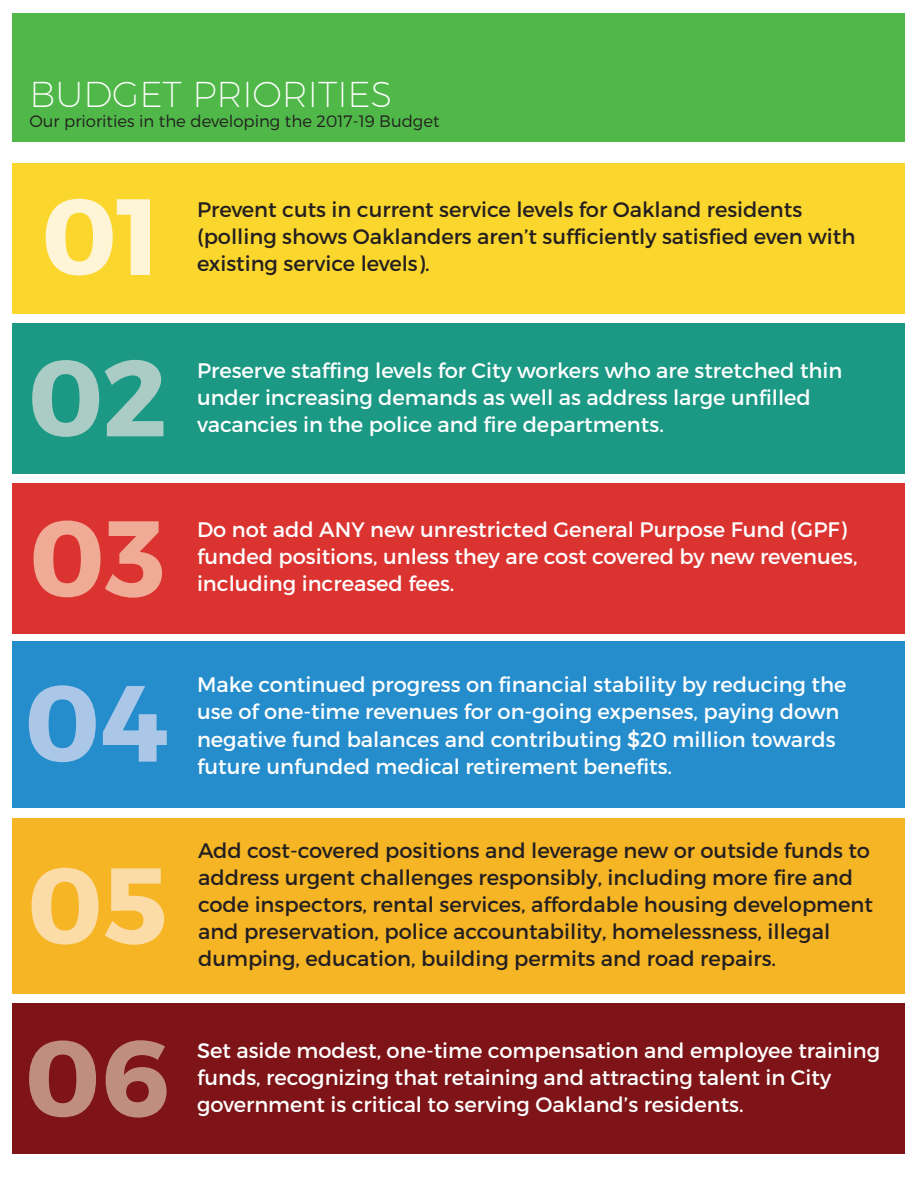
<style>
.page{position:relative;width:918px;height:1188px;background:#fff}
.page>*{position:absolute;margin:0;border:0;box-sizing:border-box;transform-origin:0 0}
.t1{font:200 36px "Montserrat";color:#fff}
.t2{font:21px/27px "Montserrat";color:#fff}
.t3{font:21px/27px "Montserrat";color:#231f20}
.t4{font:300 16.5px "Montserrat";color:#231f20}
</style>
<div class="page">
<div style="left:13px;top:818px;width:892px;height:176px;background:#f6b525"></div>
<div style="left:13px;top:163px;width:892px;height:151px;background:#fbd62d"></div>
<div style="left:13px;top:323px;width:892px;height:151px;background:#1b9985"></div>
<div style="left:13px;top:483px;width:892px;height:150px;background:#db3330"></div>
<div style="left:13px;top:642px;width:892px;height:166px;background:#258dcc"></div>
<div style="left:13px;top:1003px;width:892px;height:150px;background:#7e1417"></div>
<div style="left:13px;top:13px;width:892px;height:129px;background:#4fb848"></div>
<svg style="left:46px;top:199px;width:104px;height:77px"></svg>
<svg style="left:32px;top:360px;width:67px;height:77px"></svg>
<svg style="left:105px;top:360px;width:58px;height:76px"></svg>
<svg style="left:34px;top:521px;width:128px;height:77px"></svg>
<svg style="left:29px;top:685px;width:67px;height:77px"></svg>
<svg style="left:103px;top:686px;width:64px;height:76px"></svg>
<svg style="left:29px;top:1040px;width:67px;height:77px"></svg>
<svg style="left:106px;top:1040px;width:61px;height:78px"></svg>
<svg style="left:32px;top:868px;width:67px;height:77px"></svg>
<svg style="left:105px;top:868px;width:59px;height:77px"></svg>
<h1 class="t1" style="left:29px;top:73px;width:364px">BUDGET PRIORITIES</h1>
<p class="t4" style="left:29px;top:111px;width:412px">Our priorities in the developing the 2017-19 Budget</p>
<p class="t3" style="left:197px;top:196px;width:660px">Prevent cuts in current service levels for Oakland residents (polling shows Oaklanders aren’t sufficiently satisfied even with existing service levels).</p>
<p class="t2" style="left:197px;top:357px;width:647px">Preserve staffing levels for City workers who are stretched thin under increasing demands as well as address large unfilled vacancies in the police and fire departments.</p>
<p class="t2" style="left:197px;top:516px;width:662px">Do not add ANY new unrestricted General Purpose Fund (GPF) funded positions, unless they are cost covered by new revenues, including increased fees.</p>
<p class="t2" style="left:197px;top:671px;width:651px">Make continued progress on financial stability by reducing the use of one-time revenues for on-going expenses, paying down negative fund balances and contributing $20 million towards future unfunded medical retirement benefits.</p>
<p class="t3" style="left:198px;top:837px;width:676px">Add cost-covered positions and leverage new or outside funds to address urgent challenges responsibly, including more fire and code inspectors, rental services, affordable housing development and preservation, police accountability, homelessness, illegal dumping, education, building permits and road repairs.</p>
<p class="t2" style="left:197px;top:1036px;width:685px">Set aside modest, one-time compensation and employee training funds, recognizing that retaining and attracting talent in City government is critical to serving Oakland’s residents.</p>
</div>
